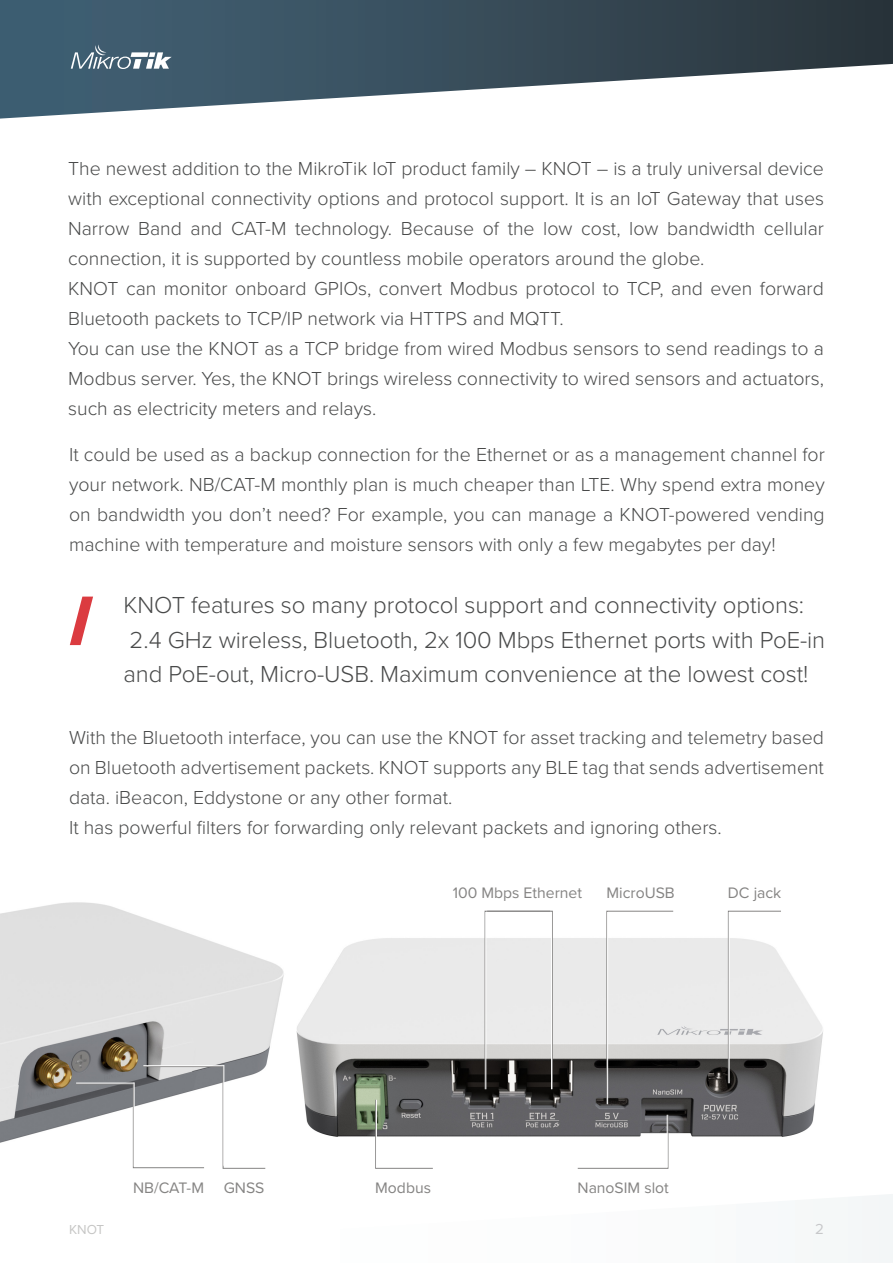
<style>
.page{position:relative;width:893px;height:1263px;background:#fff}
.page>*{position:absolute;margin:0;border:0;box-sizing:border-box;transform-origin:0 0}
.Teksts{font:300 24px/34.5px "Proxima Nova";letter-spacing:-.005em;color:#494a4a}
.Teksts-2{font:300 19.5px/30px "Proxima Nova";color:#494a4a;text-align:justify}
.Teksts-3{font:15.75px "Proxima Nova";color:#858483}
.t1{font:15px "Proxima Nova";color:#c7c8ca}
.t2{font:13.5px "Proxima Nova";color:#c6c6c5}
</style>
<div class="page">
<img style="left:1px;top:902px;width:822px;height:267px">
<svg style="left:728px;top:910px;width:54px;height:174px"></svg>
<hr style="left:729px;top:912px;width:1px;height:171px;background:#fff">
<svg style="left:484px;top:910px;width:69px;height:180px"></svg>
<hr style="left:551px;top:912px;width:1px;height:177px;background:#fff">
<svg style="left:606px;top:910px;width:68px;height:195px;background:#c3c3c3"></svg>
<hr style="left:607px;top:912px;width:1px;height:192px;background:#fff">
<svg style="left:577px;top:1114px;width:92px;height:55px"></svg>
<hr style="left:667px;top:1115px;width:1px;height:52px;background:#fff">
<svg style="left:375px;top:1099px;width:59px;height:70px"></svg>
<hr style="left:376px;top:1100px;width:1px;height:67px;background:#fff">
<hr style="left:76px;top:1083px;width:58px;height:1px;background:#fff">
<svg style="left:133px;top:1083px;width:72px;height:85px"></svg>
<hr style="left:134px;top:1082px;width:1px;height:84px;background:#fff">
<hr style="left:143px;top:1066px;width:81px;height:1px;background:#858483">
<hr style="left:143px;top:1065px;width:81px;height:1px;background:#fff">
<svg style="left:222px;top:1066px;width:44px;height:103px"></svg>
<hr style="left:223px;top:1065px;width:1px;height:101px;background:#fff">
<div style="left:848px;top:1194px;width:45px;height:69px;background:#f4f6f7"></div>
<svg style="left:0;top:0;width:893px;height:119px"></svg>
<svg style="left:69px;top:44px;width:103px;height:25px"></svg>
<svg style="left:70px;top:597px;width:23px;height:48px"></svg>
<p class="Teksts-2" style="left:68px;top:152px;width:757px">The newest addition to the MikroTik IoT product family – KNOT – is a truly universal device with exceptional connectivity options and protocol support. It is an IoT Gateway that uses Narrow Band and CAT-M technology. Because of the low cost, low bandwidth cellular connection, it is supported by countless mobile operators around the globe.</p>
<p class="Teksts-2" style="left:68px;top:272px;width:757px">KNOT can monitor onboard GPIOs, convert Modbus protocol to TCP, and even forward<br>Bluetooth packets to TCP/IP network via HTTPS and MQTT.</p>
<p class="Teksts-2" style="left:68px;top:332px;width:757px">You can use the KNOT as a TCP bridge from wired Modbus sensors to send readings to a Modbus server. Yes, the KNOT brings wireless connectivity to wired sensors and actuators, such as electricity meters and relays.</p>
<p class="Teksts-2" style="left:69px;top:439px;width:757px">It could be used as a backup connection for the Ethernet or as a management channel for your network. NB/CAT-M monthly plan is much cheaper than LTE. Why spend extra money on bandwidth you don’t need? For example, you can manage a KNOT-powered vending machine with temperature and moisture sensors with only a few megabytes per day!</p>
<p class="Teksts" style="left:124px;top:586px;width:682px">KNOT features so many protocol support and connectivity options:</p>
<p class="Teksts" style="left:124px;top:621px;width:703px">2.4 GHz wireless, Bluetooth, 2x 100 Mbps Ethernet ports with PoE-in and PoE-out, Micro-USB. Maximum convenience at the lowest cost!</p>
<p class="Teksts-2" style="left:69px;top:722px;width:756px">With the Bluetooth interface, you can use the KNOT for asset tracking and telemetry based on Bluetooth advertisement packets. KNOT supports any BLE tag that sends advertisement data. iBeacon, Eddystone or any other format.</p>
<p class="Teksts-2" style="left:69px;top:812px;width:654px">It has powerful filters for forwarding only relevant packets and ignoring others.</p>
<p class="Teksts-3" style="left:453px;top:881px;width:131px">100 Mbps Ethernet</p>
<p class="Teksts-3" style="left:606px;top:881px;width:70px">MicroUSB</p>
<p class="Teksts-3" style="left:728px;top:881px;width:55px">DC jack</p>
<p class="Teksts-3" style="left:133px;top:1176px;width:73px">NB/CAT-M</p>
<p class="Teksts-3" style="left:224px;top:1176px;width:42px">GNSS</p>
<p class="Teksts-3" style="left:375px;top:1176px;width:57px">Modbus</p>
<p class="Teksts-3" style="left:577px;top:1176px;width:93px">NanoSIM slot</p>
<p class="t2" style="left:69px;top:1219px;width:37px">KNOT</p>
<p class="t1" style="left:815px;top:1218px;width:10px">2</p>
</div>
